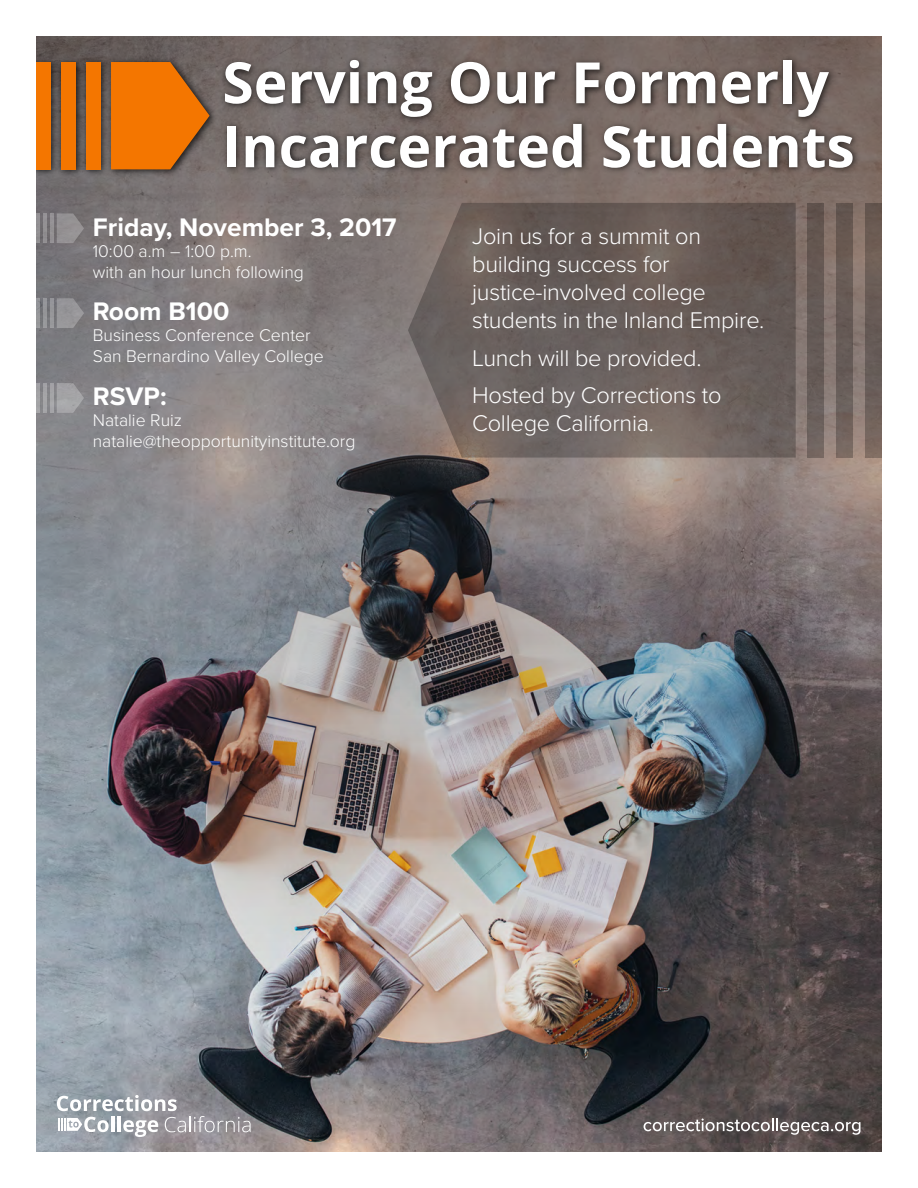
<style>
.page{position:relative;width:918px;height:1188px;background:#fff}
.page>*{position:absolute;margin:0;border:0;box-sizing:border-box;transform-origin:0 0}
.t1{font:700 57px/64.1px "Open Sans";color:#fff}
.t2{font:700 26.4px "Proxima Nova";color:#fff}
.t3{font:300 23.55px/28.2px "Proxima Nova";letter-spacing:-.01em;color:#fff}
.t4{font:300 17.55px/21px "Proxima Nova";color:#fff}
</style>
<div class="page">
<img style="left:36px;top:36px;width:846px;height:1116px">
<svg style="left:408px;top:203px;width:388px;height:255px;background:#6c615d"></svg>
<div style="left:836px;top:203px;width:17px;height:255px;background:linear-gradient(to bottom,#62554e,#70645f)"></div>
<div style="left:808px;top:203px;width:16px;height:255px;background:linear-gradient(to bottom,#60524d,#6d6360)"></div>
<div style="left:865px;top:203px;width:17px;height:255px;background:linear-gradient(to bottom,#665851,#71645e)"></div>
<img style="left:214px;top:46px;width:662px;height:149px">
<svg style="left:57px;top:1095px;width:194px;height:42px"></svg>
<svg style="left:57px;top:213px;width:27px;height:30px"></svg>
<hr style="left:50px;top:213px;width:4px;height:30px;background:#949194">
<hr style="left:43px;top:213px;width:4px;height:30px;background:#939093">
<hr style="left:36px;top:213px;width:4px;height:30px;background:#929093">
<svg style="left:57px;top:298px;width:27px;height:30px"></svg>
<hr style="left:50px;top:298px;width:4px;height:30px;background:#97979a">
<hr style="left:43px;top:298px;width:4px;height:30px;background:#96969a">
<hr style="left:36px;top:298px;width:4px;height:30px;background:#959699">
<svg style="left:57px;top:383px;width:27px;height:30px"></svg>
<hr style="left:50px;top:383px;width:4px;height:30px;background:#a4a4a7">
<hr style="left:43px;top:383px;width:4px;height:30px;background:#a4a4a6">
<hr style="left:36px;top:383px;width:4px;height:30px;background:#a3a3a5">
<svg style="left:644px;top:1118px;width:217px;height:17px;background:#7c7575"></svg>
<img style="left:36px;top:54px;width:184px;height:126px">
<svg style="left:111px;top:62px;width:99px;height:107px;background:#d67012"></svg>
<div style="left:86px;top:62px;width:14px;height:107px;background:#f47600"></div>
<div style="left:61px;top:62px;width:14px;height:107px;background:#f47600"></div>
<div style="left:36px;top:62px;width:14px;height:107px;background:#f47600"></div>
<h1 class="t1" style="left:222px;top:49px;width:634px">Serving Our Formerly<br>Incarcerated Students</h1>
<p class="t2" style="left:93px;top:207px;width:305px">Friday, November 3, 2017</p>
<p class="t4" style="left:93px;top:239px;width:213px">10:00 a.m – 1:00 p.m.<br>with an hour lunch following</p>
<p class="t2" style="left:93px;top:292px;width:138px">Room B100</p>
<p class="t4" style="left:93px;top:324px;width:232px">Business Conference Center<br>San Bernardino Valley College</p>
<p class="t2" style="left:93px;top:377px;width:75px">RSVP:</p>
<p class="t4" style="left:93px;top:409px;width:264px">Natalie Ruiz natalie@theopportunityinstitute.org</p>
<p class="t3" style="left:472px;top:220px;width:294px">Join us for a summit on building success for justice-involved college students in the Inland Empire.</p>
<p class="t3" style="left:472px;top:338px;width:251px;line-height:37.2px">Lunch will be provided.<br>Hosted by Corrections to</p>
<p class="t3" style="left:472px;top:408px;width:183px">College California.</p>
</div>
